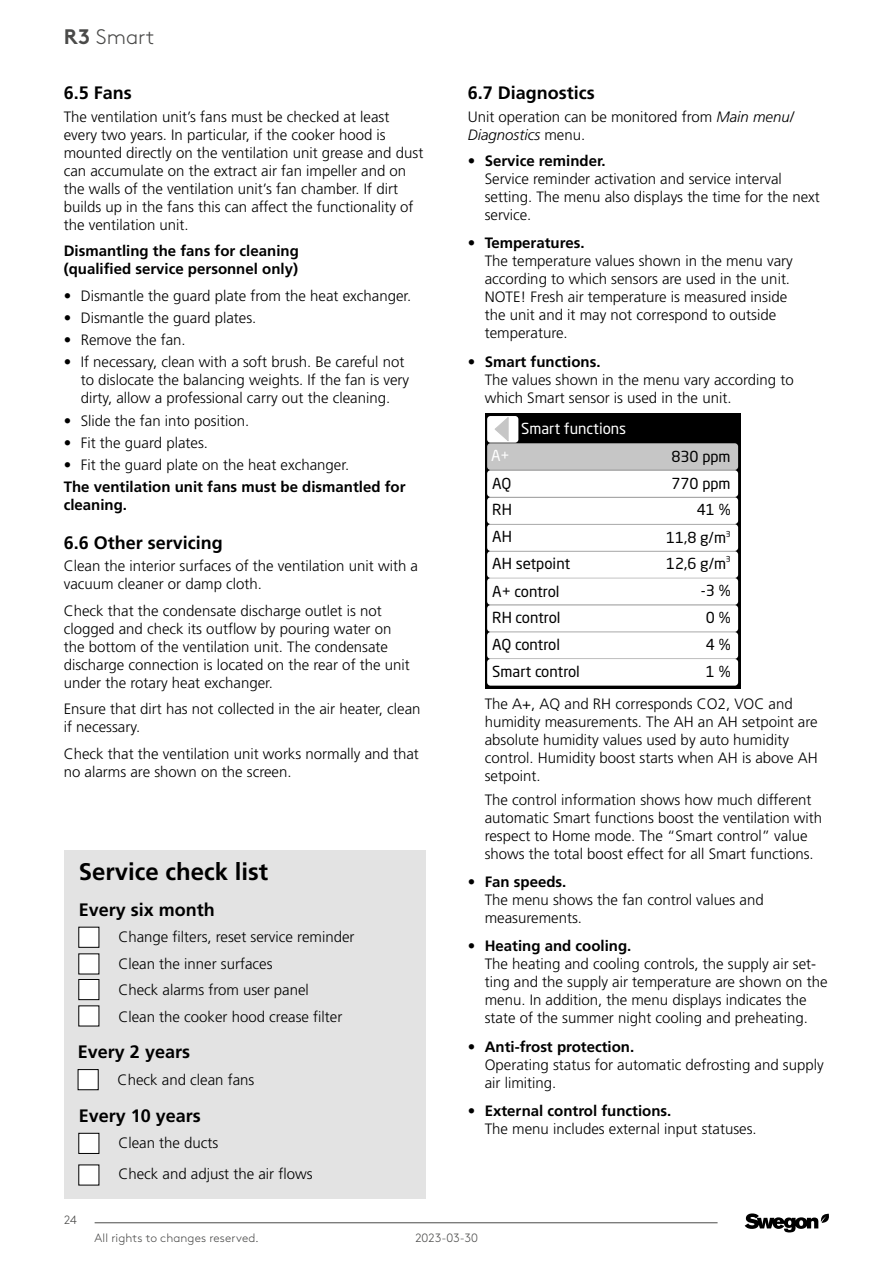
<style>
.page{position:relative;width:893px;height:1263px;background:#fff}
.page>*{position:absolute;margin:0;border:0;box-sizing:border-box;transform-origin:0 0}
.Väliotsikko_12{font:24px "Frutiger LT 65 Bd";color:#000}
.t1{font:300 21px "Swegon Brown";color:#4a4a49}
.Väliotsikko_X_X{font:18px "Frutiger LT 65 Bd";color:#000}
.Väliotsikko_12-2{font:18px "Frutiger LT 65 Bd";color:#000}
.Leipis{font:15px/18px "Frutiger LT 45 Lt";color:#000}
.Leipis-2{font:15px/18px "Frutiger LT 65 Bd";color:#000}
.t2{font:15px/27.3px "Neo Sans Std";color:#000}
.t3{font:15px/28.2px "Neo Sans Std";color:#fff}
.t4{font:300 12px "Swegon Brown";letter-spacing:.005em;color:#4a4a49}
.t5{font:8.1px "Neo Sans Std";color:#000}
.s1{font-weight:700}
.s2{font-family:"Frutiger LT 46 Lt It"}
.s3{font-family:"Frutiger LT 65 Bd"}
.s4{color:#000}
</style>
<div class="page">
<hr style="left:95px;top:1222px;width:623px;height:1px;background:#4a4a49">
<svg style="left:745px;top:1213px;width:84px;height:19px"></svg>
<div style="left:64px;top:850px;width:361px;height:349px;background:#e3e3e3"></div>
<div style="left:79px;top:927px;width:20px;height:20px;background:#fff"></div>
<div style="left:79px;top:954px;width:20px;height:20px;background:#fff"></div>
<div style="left:79px;top:979px;width:20px;height:21px;background:#fff;border:1px solid #000"></div>
<div style="left:79px;top:1165px;width:20px;height:20px;background:#fff"></div>
<div style="left:78px;top:1069px;width:20px;height:21px;background:#fff"></div>
<div style="left:79px;top:1133px;width:20px;height:20px;background:#fff"></div>
<div style="left:79px;top:1006px;width:20px;height:20px;background:#fff"></div>
<div style="left:485px;top:413px;width:256px;height:276px;background:#000"></div>
<div style="left:487px;top:416px;width:31px;height:27px;background:#fff;border-radius:3px"></div>
<svg style="left:494px;top:417px;width:15px;height:24px"></svg>
<div style="left:487px;top:443px;width:251px;height:27px;background:#c6c6c6;border-radius:3px"></div>
<div style="left:487px;top:470px;width:251px;height:27px;background:#fff;border-radius:3px"></div>
<div style="left:487px;top:497px;width:251px;height:27px;background:#fff;border-radius:3px"></div>
<div style="left:487px;top:524px;width:251px;height:27px;background:#fff;border-radius:3px"></div>
<div style="left:487px;top:551px;width:251px;height:27px;background:#fff;border-radius:3px"></div>
<div style="left:487px;top:578px;width:251px;height:27px;background:#fff;border-radius:3px"></div>
<div style="left:487px;top:605px;width:251px;height:27px;background:#fff;border-radius:3px"></div>
<div style="left:487px;top:632px;width:251px;height:27px;background:#fff;border-radius:3px"></div>
<div style="left:487px;top:659px;width:251px;height:27px;background:#fff;border-radius:3px"></div>
<h2 class="t1" style="left:64px;top:22px;width:92px"><span class="s1">R3</span> Smart</h2>
<p class="Väliotsikko_X_X" style="left:64px;top:83px;width:70px">6.5 Fans</p>
<p class="Leipis" style="left:64px;top:108px;width:361px">The ventilation unit’s fans must be checked at least every two years. In particular, if the cooker hood is mounted directly on the ventilation unit grease and dust can accumulate on the extract air fan impeller and on the walls of the ventilation unit’s fan chamber. If dirt builds up in the fans this can affect the functionality of the ventilation unit.</p>
<p class="Leipis-2" style="left:64px;top:242px;width:237px">Dismantling the fans for cleaning (qualified service personnel only)</p>
<p class="Leipis" style="left:64px;top:287px;width:349px">• Dismantle the guard plate from the heat exchanger.</p>
<p class="Leipis" style="left:64px;top:309px;width:194px">• Dismantle the guard plates.</p>
<p class="Leipis" style="left:64px;top:331px;width:124px">• Remove the fan.</p>
<p class="Leipis" style="left:81px;top:353px;width:330px;text-indent:-17px">• If necessary, clean with a soft brush. Be careful not to dislocate the balancing weights. If the fan is very dirty, allow a professional carry out the cleaning.</p>
<p class="Leipis" style="left:64px;top:412px;width:187px">• Slide the fan into position.</p>
<p class="Leipis" style="left:64px;top:434px;width:146px">• Fit the guard plates.</p>
<p class="Leipis" style="left:64px;top:456px;width:287px">• Fit the guard plate on the heat exchanger.</p>
<p class="Leipis-2" style="left:64px;top:478px;width:343px">The ventilation unit fans must be dismantled for cleaning.</p>
<p class="Väliotsikko_X_X" style="left:64px;top:532px;width:161px">6.6 Other servicing</p>
<p class="Leipis" style="left:64px;top:557px;width:356px">Clean the interior surfaces of the ventilation unit with a vacuum cleaner or damp cloth.</p>
<p class="Leipis" style="left:64px;top:602px;width:348px">Check that the condensate discharge outlet is not clogged and check its outflow by pouring water on the bottom of the ventilation unit. The condensate discharge connection is located on the rear of the unit under the rotary heat exchanger.</p>
<p class="Leipis" style="left:64px;top:700px;width:358px">Ensure that dirt has not collected in the air heater, clean if necessary.</p>
<p class="Leipis" style="left:64px;top:745px;width:357px">Check that the ventilation unit works normally and that no alarms are shown on the screen.</p>
<p class="Väliotsikko_12" style="left:79px;top:858px;width:191px">Service check list</p>
<p class="Väliotsikko_12-2" style="left:79px;top:899px;width:138px">Every six month</p>
<p class="Leipis" style="left:118px;top:928px;width:238px">Change filters, reset service reminder</p>
<p class="Leipis" style="left:118px;top:955px;width:156px">Clean the inner surfaces</p>
<p class="Leipis" style="left:118px;top:981px;width:192px">Check alarms from user panel</p>
<p class="Leipis" style="left:118px;top:1008px;width:225px">Clean the cooker hood crease filter</p>
<p class="Väliotsikko_12-2" style="left:78px;top:1041px;width:114px">Every 2 years</p>
<p class="Leipis" style="left:118px;top:1071px;width:138px">Check and clean fans</p>
<p class="Väliotsikko_12-2" style="left:79px;top:1105px;width:124px">Every 10 years</p>
<p class="Leipis" style="left:118px;top:1134px;width:102px">Clean the ducts</p>
<p class="Leipis" style="left:118px;top:1165px;width:196px">Check and adjust the air flows</p>
<p class="t4" style="left:64px;top:1211px;width:14px">24</p>
<p class="Väliotsikko_X_X" style="left:468px;top:83px;width:129px">6.7 Diagnostics</p>
<p class="Leipis" style="left:468px;top:108px;width:328px">Unit operation can be monitored from <span class="s2">Main menu/<br>Diagnostics</span> menu.</p>
<p class="Leipis" style="left:485px;top:152px;width:337px;text-indent:-17px"><span class="s3">• Service reminder.<br></span>Service reminder activation and service interval setting. The menu also displays the time for the next service.</p>
<p class="Leipis" style="left:485px;top:234px;width:310px;text-indent:-17px"><span class="s3">• Temperatures.<br></span>The temperature values shown in the menu vary according to which sensors are used in the unit.<br>NOTE! Fresh air temperature is measured inside the unit and it may not correspond to outside temperature.</p>
<p class="Leipis" style="left:485px;top:353px;width:310px;text-indent:-17px"><span class="s3">• Smart functions.<br></span>The values shown in the menu vary according to which Smart sensor is used in the unit.</p>
<p class="t3" style="left:521px;top:414px;width:107px">Smart functions</p>
<p class="t3" style="left:491px;top:441px;width:22px">A+<br><span class="s4">AQ</span></p>
<p class="t2" style="left:492px;top:496px;width:79px">RH<br>AH<br>AH setpoint<br>A+ control</p>
<p class="t2" style="left:492px;top:604px;width:70px">RH control<br>AQ control</p>
<p class="t2" style="left:671px;top:443px;width:61px;line-height:26.4px;text-align:right">830 ppm<br>770 ppm<br>41 %</p>
<p class="t2" style="left:666px;top:524px;width:61px">11,8 g/m</p>
<p class="t2" style="left:701px;top:577px;width:31px;text-align:center">-3 %<br>0 %<br>4 %</p>
<p class="t5" style="left:726px;top:529px;width:6px">3</p>
<p class="t2" style="left:666px;top:549px;width:66px">12,6 g/m<sup>3</sup></p>
<p class="t2" style="left:492px;top:657px;width:89px">Smart control</p>
<p class="t2" style="left:706px;top:657px;width:26px">1%</p>
<p class="Leipis" style="left:485px;top:695px;width:335px">The A+, AQ and RH corresponds CO2, VOC and humidity measurements. The AH an AH setpoint are absolute humidity values used by auto humidity control. Humidity boost starts when AH is above AH setpoint.</p>
<p class="Leipis" style="left:485px;top:791px;width:339px">The control information shows how much different automatic Smart functions boost the ventilation with respect to Home mode. The “Smart control” value shows the total boost effect for all Smart functions.</p>
<p class="Leipis" style="left:485px;top:873px;width:280px;text-indent:-17px"><span class="s3">• Fan speeds.<br></span>The menu shows the fan control values and measurements.</p>
<p class="Leipis" style="left:485px;top:937px;width:344px;text-indent:-17px"><span class="s3">• Heating and cooling.<br></span>The heating and cooling controls, the supply air set&shy;ting and the supply air temperature are shown on the menu. In addition, the menu displays indicates the state of the summer night cooling and preheating.</p>
<p class="Leipis" style="left:485px;top:1037px;width:340px;text-indent:-17px"><span class="s3">• Anti-frost protection.<br></span>Operating status for automatic defrosting and supply air limiting.</p>
<p class="Leipis" style="left:485px;top:1102px;width:273px;text-indent:-17px"><span class="s3">• External control functions.<br></span>The menu includes external input statuses.</p>
<p class="t4" style="left:95px;top:1229px;width:166px">All rights to changes reserved.</p>
<p class="t4" style="left:415px;top:1229px;width:64px">2023-03-30</p>
</div>
